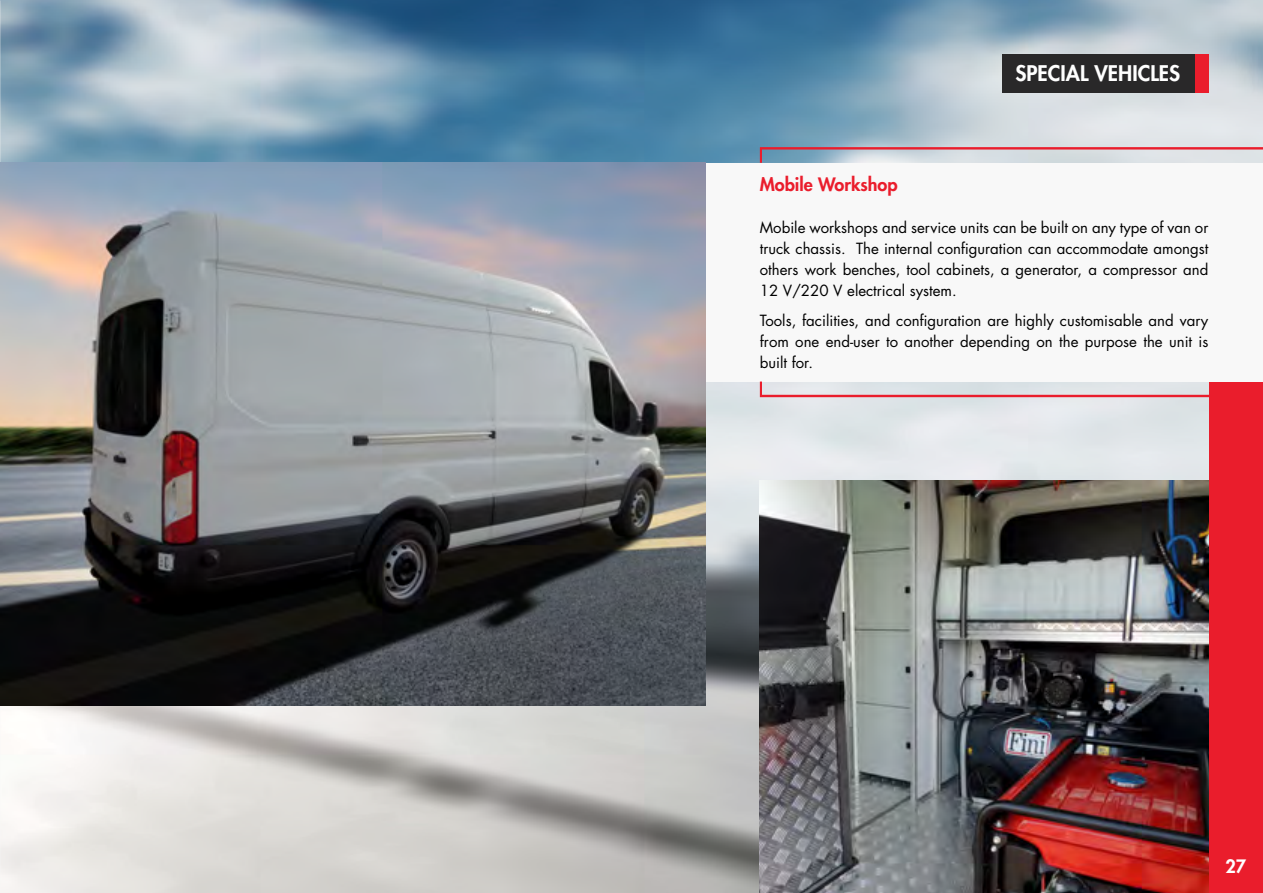
<style>
.page{position:relative;width:1263px;height:893px;background:#fff}
.page>*{position:absolute;margin:0;border:0;box-sizing:border-box;transform-origin:0 0}
.t1{font:800 21px "Futura Std";color:#fff}
.t2{font:800 18px "Futura Std";color:#ea1d2c}
.t3{font:800 18px "Futura Std";color:#fff}
.t4{font:15px/21px "Futura Std";color:#000;text-align:justify}
</style>
<div class="page">
<img style="left:0;top:0;width:1263px;height:893px">
<div style="left:1209px;top:247px;width:54px;height:646px;background:#ea1d2c"></div>
<div style="left:1002px;top:54px;width:207px;height:38px;background:#292829"></div>
<div style="left:1195px;top:54px;width:14px;height:38px;background:#ea1d2c"></div>
<img style="left:759px;top:481px;width:450px;height:412px">
<div style="left:706px;top:163px;width:557px;height:219px;background:#f8f8f8"></div>
<svg style="left:760px;top:147px;width:503px;height:16px;background:#cdb8c1"></svg>
<svg style="left:760px;top:382px;width:449px;height:15px;background:#dfc5cb"></svg>
<img style="left:0;top:163px;width:706px;height:542px">
<h1 class="t1" style="left:1015px;top:60px;width:166px">SPECIAL VEHICLES</h1>
<p class="t2" style="left:760px;top:173px;width:139px">Mobile Workshop</p>
<p class="t4" style="left:760px;top:217px;width:450px">Mobile workshops and service units can be built on any type of van or truck chassis. The internal configuration can accommodate amongst others work benches, tool cabinets, a generator, a compressor and 12 V/220 V electrical system.</p>
<p class="t4" style="left:760px;top:310px;width:450px">Tools, facilities, and configuration are highly customisable and vary from one end-user to another depending on the purpose the unit is built for.</p>
<p class="t3" style="left:1225px;top:855px;width:22px">27</p>
</div>
